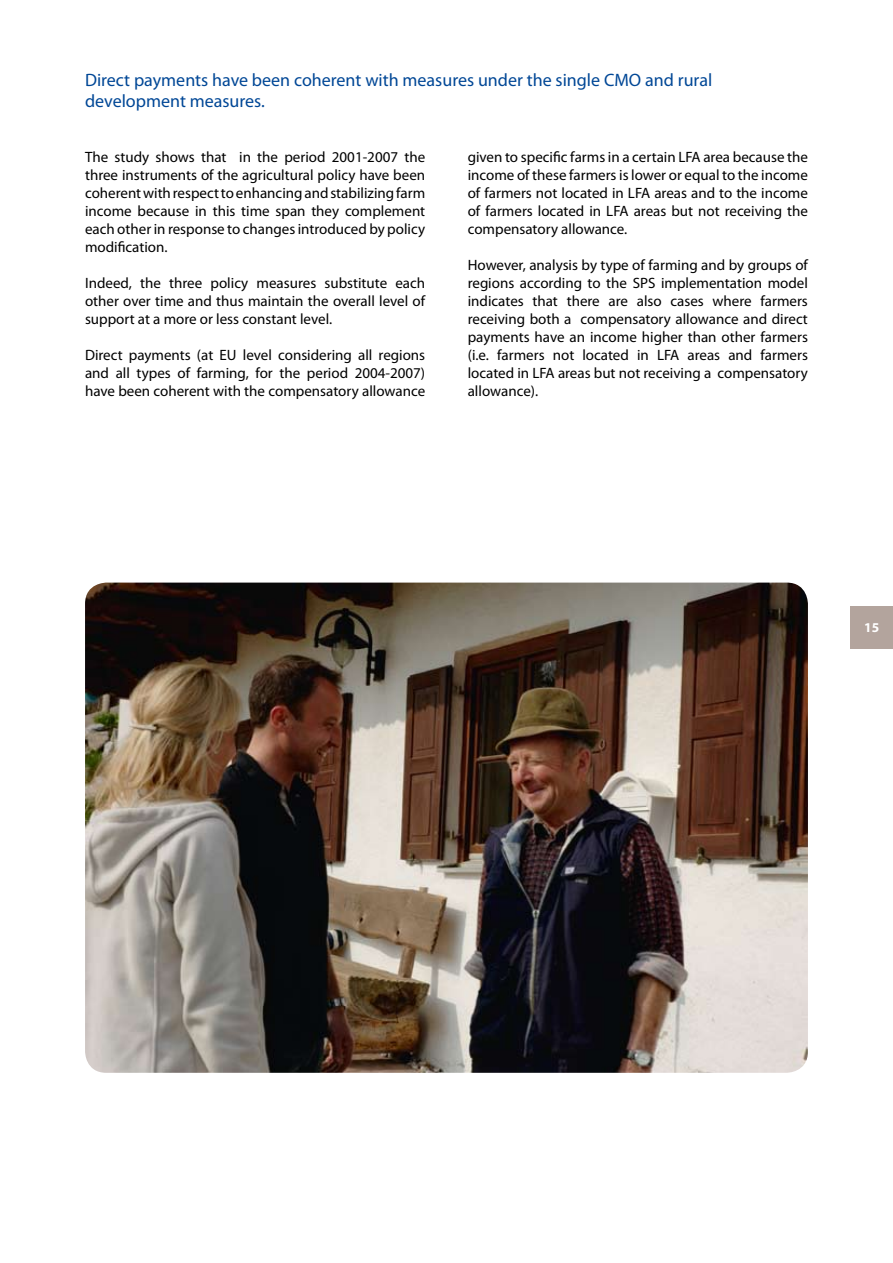
<style>
.page{position:relative;width:893px;height:1263px;background:#fff}
.page>*{position:absolute;margin:0;border:0;box-sizing:border-box;transform-origin:0 0}
.t1{font:18px/21.6px "Myriad Pro";color:#004796}
.t2{font:15px/18px "Myriad Pro";color:#000;text-align:justify}
.t3{font:700 13.5px "Myriad Pro";color:#fff}
</style>
<div class="page">
<div style="left:850px;top:606px;width:43px;height:42px;background:#b3a49d"></div>
<img style="left:85px;top:583px;width:723px;height:490px">
<p class="t1" style="left:85px;top:69px;width:629px">Direct payments have been coherent with measures under the single CMO and rural development measures.</p>
<p class="t2" style="left:85px;top:148px;width:342px">The study shows that in the period 2001-2007 the three instruments of the agricultural policy have been coherent with respect to enhancing and stabilizing farm income because in this time span they complement each other in response to changes introduced by policy modification.</p>
<p class="t2" style="left:85px;top:274px;width:342px">Indeed, the three policy measures substitute each other over time and thus maintain the overall level of support at a more or less constant level.</p>
<p class="t2" style="left:85px;top:346px;width:342px">Direct payments (at EU level considering all regions and all types of farming, for the period 2004-2007) have been coherent with the compensatory allowance</p>
<p class="t2" style="left:468px;top:148px;width:342px">given to specific farms in a certain LFA area because the income of these farmers is lower or equal to the income of farmers not located in LFA areas and to the income of farmers located in LFA areas but not receiving the compensatory allowance.</p>
<p class="t2" style="left:468px;top:256px;width:342px">However, analysis by type of farming and by groups of regions according to the SPS implementation model indicates that there are also cases where farmers receiving both a compensatory allowance and direct payments have an income higher than other farmers (i.e. farmers not located in LFA areas and farmers located in LFA areas but not receiving a compensatory allowance).</p>
<p class="t3" style="left:864px;top:620px;width:16px">15</p>
</div>
